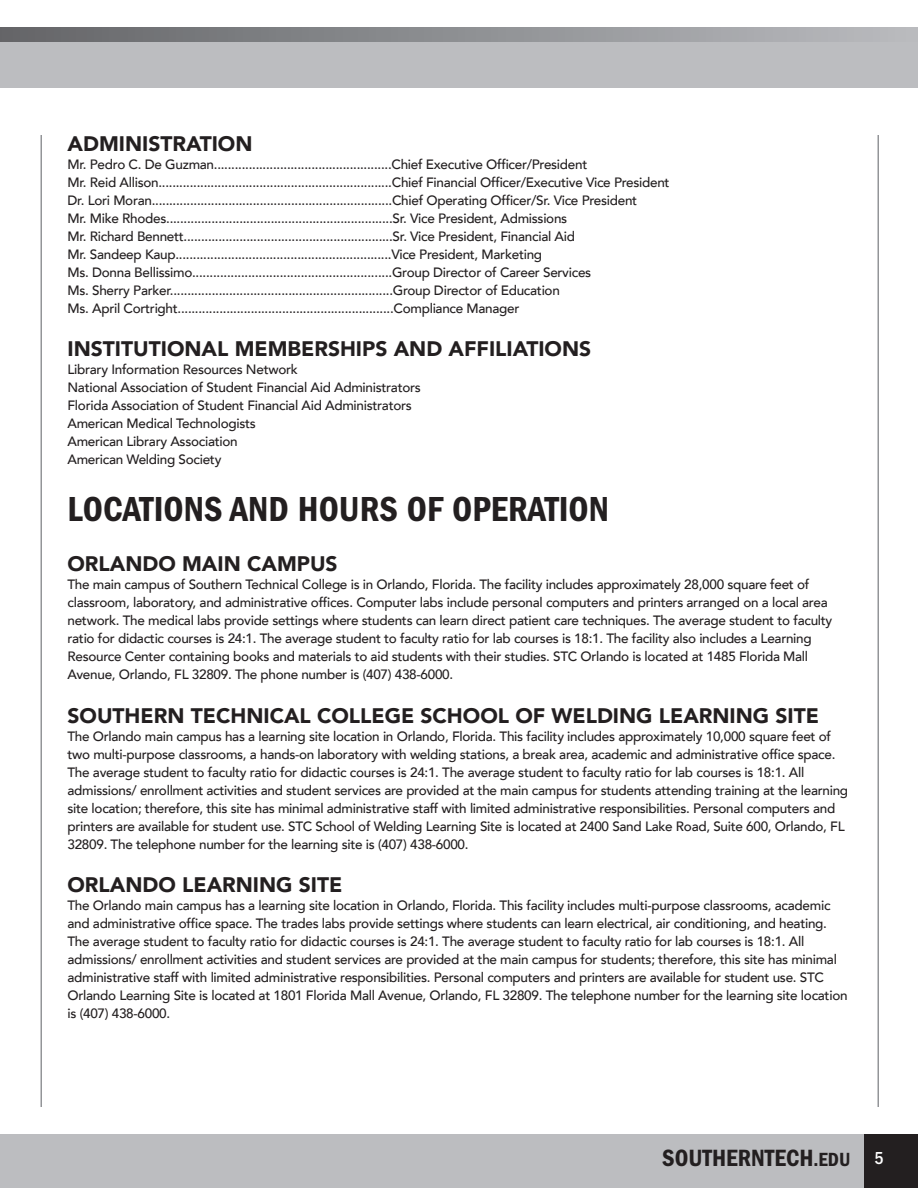
<style>
.page{position:relative;width:918px;height:1188px;background:#fff}
.page>*{position:absolute;margin:0;border:0;box-sizing:border-box;transform-origin:0 0}
.t1{font:600 condensed 36px "Franklin Gothic";color:#231f20}
.t2{font:600 condensed 24.45px "Franklin Gothic";color:#231f20}
.t3{font:900 21px "Avenir LT";color:#231f20}
.t4{font:500 13.5px/18px "Avenir LT";letter-spacing:-.02em;color:#231f20}
.s1{font-size:19.8px}
.s2{font-weight:500;font-size:18px;color:#fff}
</style>
<div class="page">
<div style="left:0;top:41px;width:918px;height:47px;background:#bcbdc0"></div>
<div style="left:864px;top:1134px;width:54px;height:54px;background:#231f20"></div>
<svg style="left:0;top:27px;width:918px;height:14px;background:#8e8f93"></svg>
<div style="left:0;top:1134px;width:864px;height:54px;background:#bcbdc0"></div>
<hr style="left:40px;top:135px;width:2px;height:972px;background:#939598">
<hr style="left:878px;top:135px;width:1px;height:972px;background:#939598">
<h3 class="t3" style="left:68px;top:131px;width:187px">ADMINISTRATION</h3>
<p class="t4" style="left:68px;top:156px;width:604px">Mr. Pedro C. De Guzman...................................................Chief Executive Officer/President<br>Mr. Reid Allison...................................................................Chief Financial Officer/Executive Vice President Dr. Lori Moran.....................................................................Chief Operating Officer/Sr. Vice President<br>Mr. Mike Rhodes.................................................................Sr. Vice President, Admissions<br>Mr. Richard Bennett............................................................Sr. Vice President, Financial Aid<br>Mr. Sandeep Kaup..............................................................Vice President, Marketing<br>Ms. Donna Bellissimo.........................................................Group Director of Career Services<br>Ms. Sherry Parker................................................................Group Director of Education<br>Ms. April Cortright..............................................................Compliance Manager</p>
<h3 class="t3" style="left:68px;top:336px;width:525px">INSTITUTIONAL MEMBERSHIPS AND AFFILIATIONS</h3>
<p class="t4" style="left:68px;top:361px;width:355px">Library Information Resources Network<br>National Association of Student Financial Aid Administrators Florida Association of Student Financial Aid Administrators American Medical Technologists<br>American Library Association<br>American Welding Society</p>
<h1 class="t1" style="left:68px;top:489px;width:543px">LOCATIONS AND HOURS OF OPERATION</h1>
<h3 class="t3" style="left:68px;top:551px;width:272px">ORLANDO MAIN CAMPUS</h3>
<p class="t4" style="left:68px;top:576px;width:766px">The main campus of Southern Technical College is in Orlando, Florida. The facility includes approximately 28,000 square feet of classroom, laboratory, and administrative offices. Computer labs include personal computers and printers arranged on a local area network. The medical labs provide settings where students can learn direct patient care techniques. The average student to faculty ratio for didactic courses is 24:1. The average student to faculty ratio for lab courses is 18:1. The facility also includes a Learning Resource Center containing books and materials to aid students with their studies. STC Orlando is located at 1485 Florida Mall Avenue, Orlando, FL 32809. The phone number is (407) 438-6000.</p>
<h3 class="t3" style="left:68px;top:703px;width:753px">SOUTHERN TECHNICAL COLLEGE SCHOOL OF WELDING LEARNING SITE</h3>
<p class="t4" style="left:68px;top:727px;width:782px">The Orlando main campus has a learning site location in Orlando, Florida. This facility includes approximately 10,000 square feet of two multi-purpose classrooms, a hands-on laboratory with welding stations, a break area, academic and administrative office space.<br>The average student to faculty ratio for didactic courses is 24:1. The average student to faculty ratio for lab courses is 18:1. All admissions/ enrollment activities and student services are provided at the main campus for students attending training at the learning site location; therefore, this site has minimal administrative staff with limited administrative responsibilities. Personal computers and printers are available for student use. STC School of Welding Learning Site is located at 2400 Sand Lake Road, Suite 600, Orlando, FL 32809. The telephone number for the learning site is (407) 438-6000.</p>
<h3 class="t3" style="left:68px;top:872px;width:276px">ORLANDO LEARNING SITE</h3>
<p class="t4" style="left:68px;top:897px;width:782px">The Orlando main campus has a learning site location in Orlando, Florida. This facility includes multi-purpose classrooms, academic and administrative office space. The trades labs provide settings where students can learn electrical, air conditioning, and heating.<br>The average student to faculty ratio for didactic courses is 24:1. The average student to faculty ratio for lab courses is 18:1. All admissions/ enrollment activities and student services are provided at the main campus for students; therefore, this site has minimal administrative staff with limited administrative responsibilities. Personal computers and printers are available for student use. STC Orlando Learning Site is located at 1801 Florida Mall Avenue, Orlando, FL 32809. The telephone number for the learning site location is (407) 438-6000.</p>
<h2 class="t2" style="left:662px;top:1144px;width:223px">SOUTHERNTECH<span class="s1">.EDU</span> <span class="s2">5</span></h2>
</div>
